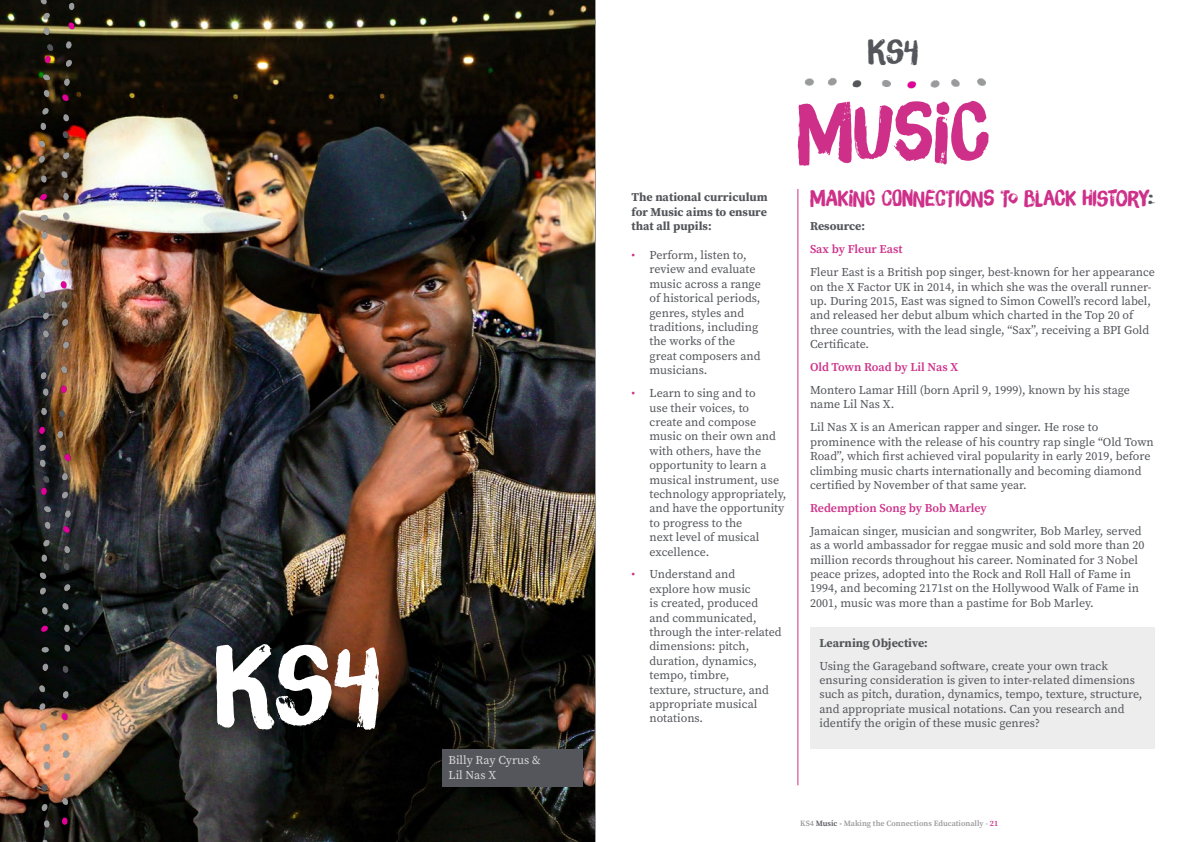
<style>
.page{position:relative;width:1191px;height:842px;background:#fff}
.page>*{position:absolute;margin:0;border:0;box-sizing:border-box;transform-origin:0 0}
.t1{font:110.3px "Brush Up";color:#fff}
.t2{font:80px "Brush Up";color:#ce3089}
.t3{font:33.6px "Brush Up";color:#54565b}
.t4{font:21.9px "Brush Up";color:#ce3089}
.t5{font:12px/14.4px "Source Serif Pro";color:#54565b}
.t6{font:700 12px/14.4px "Source Serif Pro";color:#54565b;text-align:justify}
.t7{font:600 12px "Source Serif Pro";color:#ce3089}
.t8{font:12px/14.4px "Source Serif Pro";color:#d9d6d6}
.t9{font:600 8px "Source Serif Pro";color:#999a9c}
.s1{color:#ce3089}
.s2{color:#54565b}
</style>
<div class="page">
<img style="left:0;top:0;width:595px;height:842px">
<img style="left:804px;top:77px;width:182px;height:12px">
<hr style="left:797px;top:189px;width:1px;height:596px;background:#ce3089">
<div style="left:810px;top:628px;width:345px;height:121px;background:#ededed"></div>
<div style="left:442px;top:749px;width:141px;height:38px;background:#54565b"></div>
<img style="left:36px;top:0;width:41px;height:842px">
<hr style="left:595px;top:0;width:1px;height:842px;background:#999a9c">
<h1 class="t1" style="left:214px;top:617px;width:167px">KS4</h1>
<p class="t8" style="left:448px;top:753px;width:94px">Billy Ray Cyrus &amp;<br>Lil Nas X</p>
<h3 class="t3" style="left:868px;top:31px;width:52px">KS4</h3>
<p class="t6" style="left:631px;top:190px;width:138px">The national curriculum for Music aims to ensure that all pupils:</p>
<p class="t5" style="left:649px;top:248px;width:113px;text-indent:-18px"><span class="s1">•</span> Perform, listen to, review and evaluate music across a range of historical periods, genres, styles and traditions, including the works of the great composers and musicians.</p>
<p class="t5" style="left:649px;top:386px;width:138px;text-indent:-18px"><span class="s1">•</span> Learn to sing and to<br>use their voices, to<br>create and compose music on their own and with others, have the opportunity to learn a musical instrument, use technology appropriately, and have the opportunity to progress to the<br>next level of musical excellence.</p>
<p class="t5" style="left:649px;top:567px;width:134px;text-indent:-18px"><span class="s1">•</span> Understand and<br>explore how music<br>is created, produced<br>and communicated, through the inter-related dimensions: pitch, duration, dynamics, tempo, timbre,<br>texture, structure, and appropriate musical notations.</p>
<h2 class="t2" style="left:797px;top:86px;width:192px">MUSIC</h2>
<h3 class="t4" style="left:810px;top:186px;width:346px">MAKING CONNECTIONS TO BLACK HISTORY<span class="s2">:</span></h3>
<p class="t6" style="left:810px;top:219px;width:57px">Resource:</p>
<p class="t7" style="left:810px;top:241px;width:94px">Sax by Fleur East</p>
<p class="t5" style="left:810px;top:265px;width:346px">Fleur East is a British pop singer, best-known for her appearance on the X Factor UK in 2014, in which she was the overall runner&shy;up. During 2015, East was signed to Simon Cowell’s record label, and released her debut album which charted in the Top 20 of three countries, with the lead single, “Sax”, receiving a BPI Gold Certificate.</p>
<p class="t7" style="left:810px;top:359px;width:150px">Old Town Road by Lil Nas X</p>
<p class="t5" style="left:810px;top:383px;width:321px">Montero Lamar Hill (born April 9, 1999), known by his stage name Lil Nas X.</p>
<p class="t5" style="left:810px;top:420px;width:345px">Lil Nas X is an American rapper and singer. He rose to prominence with the release of his country rap single “Old Town Road”, which first achieved viral popularity in early 2019, before climbing music charts internationally and becoming diamond certified by November of that same year.</p>
<p class="t7" style="left:810px;top:500px;width:178px">Redemption Song by Bob Marley</p>
<p class="t5" style="left:810px;top:524px;width:336px">Jamaican singer, musician and songwriter, Bob Marley, served as a world ambassador for reggae music and sold more than 20 million records throughout his career. Nominated for 3 Nobel peace prizes, adopted into the Rock and Roll Hall of Fame in 1994, and becoming 2171st on the Hollywood Walk of Fame in 2001, music was more than a pastime for Bob Marley.</p>
<p class="t6" style="left:819px;top:635px;width:110px">Learning Objective:</p>
<p class="t5" style="left:819px;top:658px;width:324px">Using the Garageband software, create your own track ensuring consideration is given to inter-related dimensions such as pitch, duration, dynamics, tempo, texture, structure, and appropriate musical notations. Can you research and identify the origin of these music genres?</p>
<p class="t9" style="left:800px;top:817px;width:199px">KS4 <span class="s2">Music -</span> Making the Connections Educationally - <span class="s1">21</span></p>
</div>
